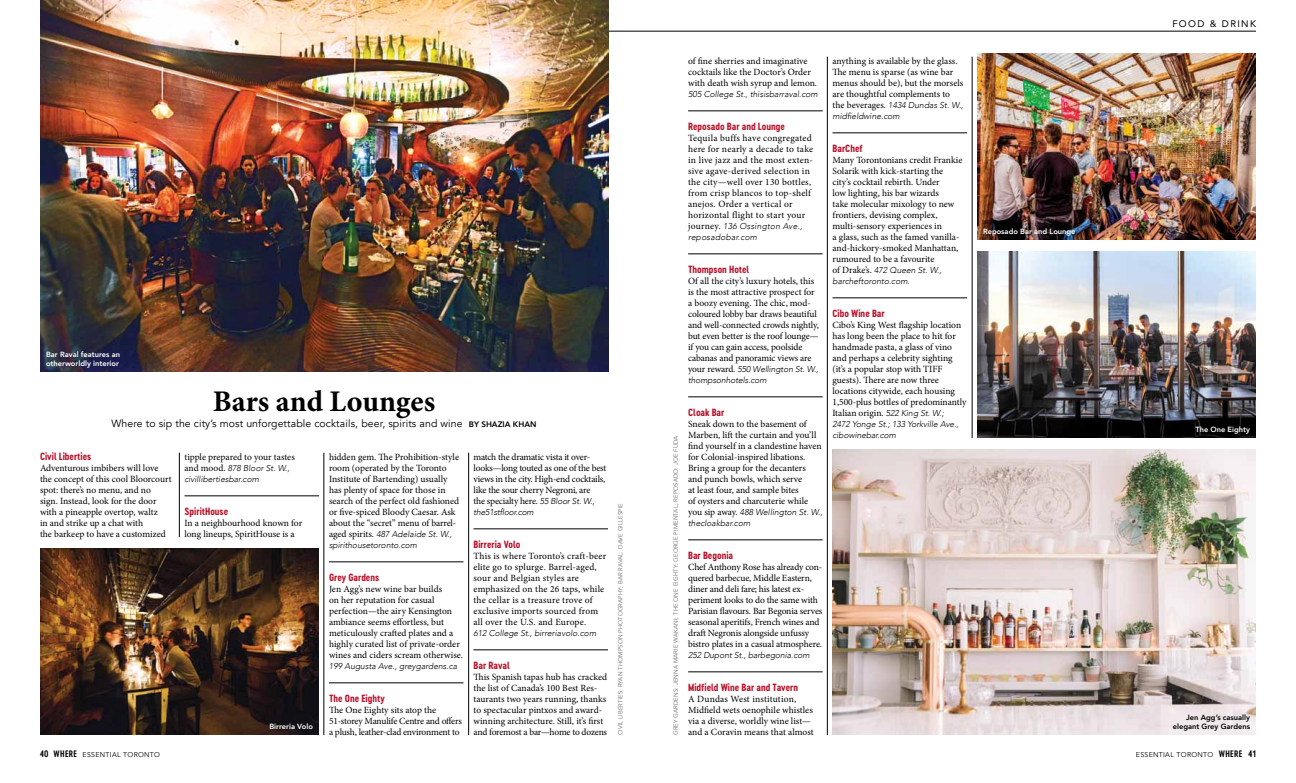
<style>
.page{position:relative;width:1296px;height:783px;background:#fff}
.page>*{position:absolute;margin:0;border:0;box-sizing:border-box;transform-origin:0 0}
.t1{font:700 30px "Minion Pro";color:#000}
.t2{font:10.5px "Avenir";letter-spacing:.01em;color:#000}
.t3{font:9.8px "Cervo Neue Bold Neue";color:#b91029}
.t4{font:9.5px/11px "Minion Pro";letter-spacing:-.005em;color:#000}
.t5{font:9.5px/11px "Minion Pro";letter-spacing:.025em;color:#000}
.t6{font:9.5px/11px "Minion Pro";letter-spacing:.015em;color:#000}
.t7{font:9.5px "Avenir";letter-spacing:.14em;color:#000}
.t8{font:italic 300 8.5px/11px "Avenir";color:#000}
.t9{font:italic 300 8.5px/11px "Avenir";letter-spacing:.025em;color:#000}
.t10{font:italic 300 8.5px "Avenir";letter-spacing:-.02em;color:#000}
.t11{font:800 7.5px/9.5px "Avenir";color:#fff}
.t12{font:800 7.5px/9.5px "Avenir";color:#000;text-align:right}
.t13{font:7px "Avenir";letter-spacing:.04em;color:#000}
.t14{font:6px "Avenir";letter-spacing:.01em;color:#6d6e71}
.s1{font-family:"Minion Pro";font-weight:400;font-style:normal;font-size:9.5px}
.s2{font-family:"Avenir";font-weight:300;font-style:italic;font-size:8.5px}
.s3{font-weight:800;font-size:8px}
.s4{font-family:"Cervo Neue Semi Bold Neue";font-size:8.8px}
</style>
<div class="page">
<hr style="left:40px;top:31px;width:1216px;height:1px;background:#000">
<hr style="left:179px;top:453px;width:1px;height:84px;background:#000">
<hr style="left:324px;top:453px;width:1px;height:282px;background:#000">
<hr style="left:468px;top:453px;width:1px;height:282px;background:#000">
<hr style="left:827px;top:57px;width:1px;height:678px;background:#000">
<hr style="left:972px;top:57px;width:1px;height:381px;background:#000">
<hr style="left:184px;top:496px;width:135px;height:1px;background:#000">
<hr style="left:329px;top:562px;width:135px;height:1px;background:#000">
<hr style="left:329px;top:683px;width:135px;height:1px;background:#000">
<hr style="left:474px;top:529px;width:134px;height:1px;background:#000">
<hr style="left:474px;top:650px;width:134px;height:1px;background:#000">
<img style="left:40px;top:0;width:568px;height:372px">
<hr style="left:688px;top:111px;width:135px;height:1px;background:#000">
<hr style="left:688px;top:254px;width:135px;height:1px;background:#000">
<hr style="left:688px;top:397px;width:135px;height:1px;background:#000">
<hr style="left:688px;top:540px;width:135px;height:1px;background:#000">
<hr style="left:688px;top:672px;width:135px;height:1px;background:#000">
<img style="left:40px;top:548px;width:279px;height:187px">
<hr style="left:832px;top:133px;width:135px;height:1px;background:#000">
<hr style="left:832px;top:298px;width:135px;height:1px;background:#000">
<img style="left:832px;top:449px;width:424px;height:286px">
<img style="left:977px;top:251px;width:279px;height:187px">
<img style="left:977px;top:53px;width:279px;height:187px">
<p class="t7" style="left:1172px;top:16px;width:85px">FOOD &amp; DRINK</p>
<p class="t4" style="left:688px;top:56px;width:131px">of fine sherries and imaginative cocktails like the Doctor’s Order with death wish syrup and lemon.</p>
<p class="t8" style="left:688px;top:89px;width:131px">505 College St., thisisbarraval.com</p>
<p class="t3" style="left:688px;top:120px;width:98px">Reposado Bar and Lounge</p>
<p class="t5" style="left:688px;top:133px;width:127px">Tequila buffs have congregated here for nearly a decade to take in live jazz and the most exten&shy;sive agave-derived selection in the city—well over 130 bottles, from crisp blancos to top-shelf anejos. Order a vertical or horizontal flight to start your</p>
<p class="t9" style="left:688px;top:221px;width:116px"><span class="s1">journey.</span> 136 Ossington Ave., reposadobar.com</p>
<p class="t3" style="left:688px;top:263px;width:63px">Thompson Hotel</p>
<p class="t4" style="left:688px;top:276px;width:132px">Of all the city’s luxury hotels, this is the most attractive prospect for a boozy evening. The chic, mod&shy;coloured lobby bar draws beautiful and well-connected crowds nightly, but even better is the roof lounge— if you can gain access, poolside cabanas and panoramic views are</p>
<p class="t8" style="left:688px;top:364px;width:132px"><span class="s1">your reward.</span> 550 Wellington St. W., thompsonhotels.com</p>
<p class="t3" style="left:688px;top:406px;width:38px">Cloak Bar</p>
<p class="t4" style="left:688px;top:419px;width:135px">Sneak down to the basement of<br>Marben, lift the curtain and you’ll find yourself in a clandestine haven for Colonial-inspired libations.<br>Bring a group for the decanters and punch bowls, which serve<br>at least four, and sample bites<br>of oysters and charcuterie while</p>
<p class="t8" style="left:688px;top:507px;width:136px"><span class="s1">you sip away.</span> 488 Wellington St. W., thecloakbar.com</p>
<p class="t3" style="left:688px;top:549px;width:47px">Bar Begonia</p>
<p class="t4" style="left:688px;top:562px;width:136px">Chef Anthony Rose has already con&shy;quered barbecue, Middle Eastern, diner and deli fare; his latest ex&shy;periment looks to do the same with Parisian flavours. Bar Begonia serves seasonal aperitifs, French wines and draft Negronis alongside unfussy bistro plates in a casual atmosphere.</p>
<p class="t8" style="left:688px;top:650px;width:123px">252 Dupont St., barbegonia.com</p>
<p class="t3" style="left:688px;top:681px;width:112px">Midfield Wine Bar and Tavern</p>
<p class="t4" style="left:688px;top:694px;width:127px">A Dundas West institution,<br>Midfield wets oenophile whistles via a diverse, worldly wine list— and a Coravin means that almost</p>
<p class="t4" style="left:832px;top:56px;width:132px">anything is available by the glass.<br>The menu is sparse (as wine bar menus should be), but the morsels are thoughtful complements to</p>
<p class="t8" style="left:832px;top:100px;width:132px"><span class="s1">the beverages.</span> 1434 Dundas St. W., midfieldwine.com</p>
<p class="t3" style="left:832px;top:142px;width:32px">BarChef</p>
<p class="t4" style="left:832px;top:155px;width:131px">Many Torontonians credit Frankie<br>Solarik with kick-starting the city’s cocktail rebirth. Under<br>low lighting, his bar wizards<br>take molecular mixology to new frontiers, devising complex, multi-sensory experiences in<br>a glass, such as the famed vanilla&shy;and-hickory-smoked Manhattan, rumoured to be a favourite</p>
<p class="t8" style="left:832px;top:265px;width:111px"><span class="s1">of Drake’s.</span> 472 Queen St. W., barcheftoronto.com.</p>
<p class="t3" style="left:832px;top:307px;width:54px">Cibo Wine Bar</p>
<p class="t4" style="left:832px;top:320px;width:135px">Cibo’s King West flagship location has long been the place to hit for handmade pasta, a glass of vino and perhaps a celebrity sighting (it’s a popular stop with TIFF guests). There are now three locations citywide, each housing<br>1,500-plus bottles of predominantly<br>Italian origin. <span class="s2">522 King St. W.;</span></p>
<p class="t8" style="left:833px;top:419px;width:128px">2472 Yonge St.; 133 Yorkville Ave., cibowinebar.com</p>
<p class="t11" style="left:983px;top:227px;width:94px">Reposado Bar and Lounge</p>
<p class="t11" style="left:46px;top:349px;width:76px">Bar Raval features an otherworldly interior</p>
<h1 class="t1" style="left:213px;top:380px;width:224px">Bars and Lounges</h1>
<p class="t2" style="left:111px;top:417px;width:427px">Where to sip the city’s most unforgettable cocktails, beer, spirits and wine <span class="s3">By Shazia Khan</span></p>
<p class="t11" style="left:1195px;top:425px;width:56px">The One Eighty</p>
<p class="t14" style="left:672px;top:735px;width:301px;rotate:-90deg">Grey Gardens: Jenna Marie Wakani; The One Eighty: George Pimental; Reposado: Joe Fuda</p>
<p class="t3" style="left:40px;top:450px;width:53px">Civil Liberties</p>
<p class="t4" style="left:40px;top:463px;width:133px">Adventurous imbibers will love the concept of this cool Bloorcourt spot: there’s no menu, and no<br>sign. Instead, look for the door with a pineapple overtop, waltz<br>in and strike up a chat with<br>the barkeep to have a customized</p>
<p class="t4" style="left:329px;top:452px;width:132px">hidden gem. The Prohibition-style room (operated by the Toronto Institute of Bartending) usually has plenty of space for those in search of the perfect old fashioned or five-spiced Bloody Caesar. Ask about the “secret” menu of barrel-</p>
<p class="t8" style="left:329px;top:529px;width:124px"><span class="s1">aged spirits.</span> 487 Adelaide St. W., spirithousetoronto.com</p>
<p class="t3" style="left:329px;top:571px;width:52px">Grey Gardens</p>
<p class="t4" style="left:329px;top:584px;width:136px">Jen Agg’s new wine bar builds<br>on her reputation for casual perfection—the airy Kensington ambiance seems effortless, but meticulously crafted plates and a highly curated list of private-order wines and ciders scream otherwise.</p>
<p class="t8" style="left:329px;top:661px;width:130px">199 Augusta Ave., greygardens.ca</p>
<p class="t3" style="left:329px;top:692px;width:57px">The One Eighty</p>
<p class="t4" style="left:329px;top:705px;width:134px">The One Eighty sits atop the<br>51-storey Manulife Centre and offers a plush, leather-clad environment to</p>
<p class="t4" style="left:184px;top:452px;width:112px">tipple prepared to your tastes</p>
<p class="t8" style="left:184px;top:463px;width:107px"><span class="s1">and mood.</span> 878 Bloor St. W., civillibertiesbar.com</p>
<p class="t3" style="left:184px;top:505px;width:45px">SpiritHouse</p>
<p class="t4" style="left:184px;top:518px;width:119px">In a neighbourhood known for long lineups, SpiritHouse is a</p>
<p class="t4" style="left:474px;top:452px;width:134px">match the dramatic vista it over&shy;looks—long touted as one of the best views in the city. High-end cocktails, like the sour cherry Negroni, are<br>the specialty here. <span class="s2">55 Bloor St. W.,</span></p>
<p class="t10" style="left:474px;top:507px;width:62px">the51stfloor.com</p>
<p class="t3" style="left:474px;top:538px;width:48px">Birreria Volo</p>
<p class="t6" style="left:474px;top:551px;width:134px">This is where Toronto’s craft-beer elite go to splurge. Barrel-aged, sour and Belgian styles are emphasized on the 26 taps, while the cellar is a treasure trove of exclusive imports sourced from all over the U.S. and Europe.</p>
<p class="t8" style="left:474px;top:628px;width:124px">612 College St., birreriavolo.com</p>
<p class="t3" style="left:474px;top:659px;width:38px">Bar Raval</p>
<p class="t4" style="left:474px;top:672px;width:135px">This Spanish tapas hub has cracked the list of Canada’s 100 Best Res&shy;taurants two years running, thanks to spectacular pintxos and award&shy;winning architecture. Still, it’s first and foremost a bar—home to dozens</p>
<p class="t14" style="left:617px;top:735px;width:232px;rotate:-90deg">Civil Liberties: Ryan Thompson Photography; Bar raval: Dave Gillespie</p>
<p class="t11" style="left:269px;top:722px;width:45px">Birreria Volo</p>
<p class="t12" style="left:1173px;top:712px;width:79px">Jen Agg’s casually elegant Grey Gardens</p>
<p class="t13" style="left:40px;top:750px;width:122px"><span class="s4">40 WHERE</span> Essential toronto</p>
<p class="t13" style="left:1136px;top:750px;width:122px">Essential toronto <span class="s4">WHERE 41</span></p>
</div>
